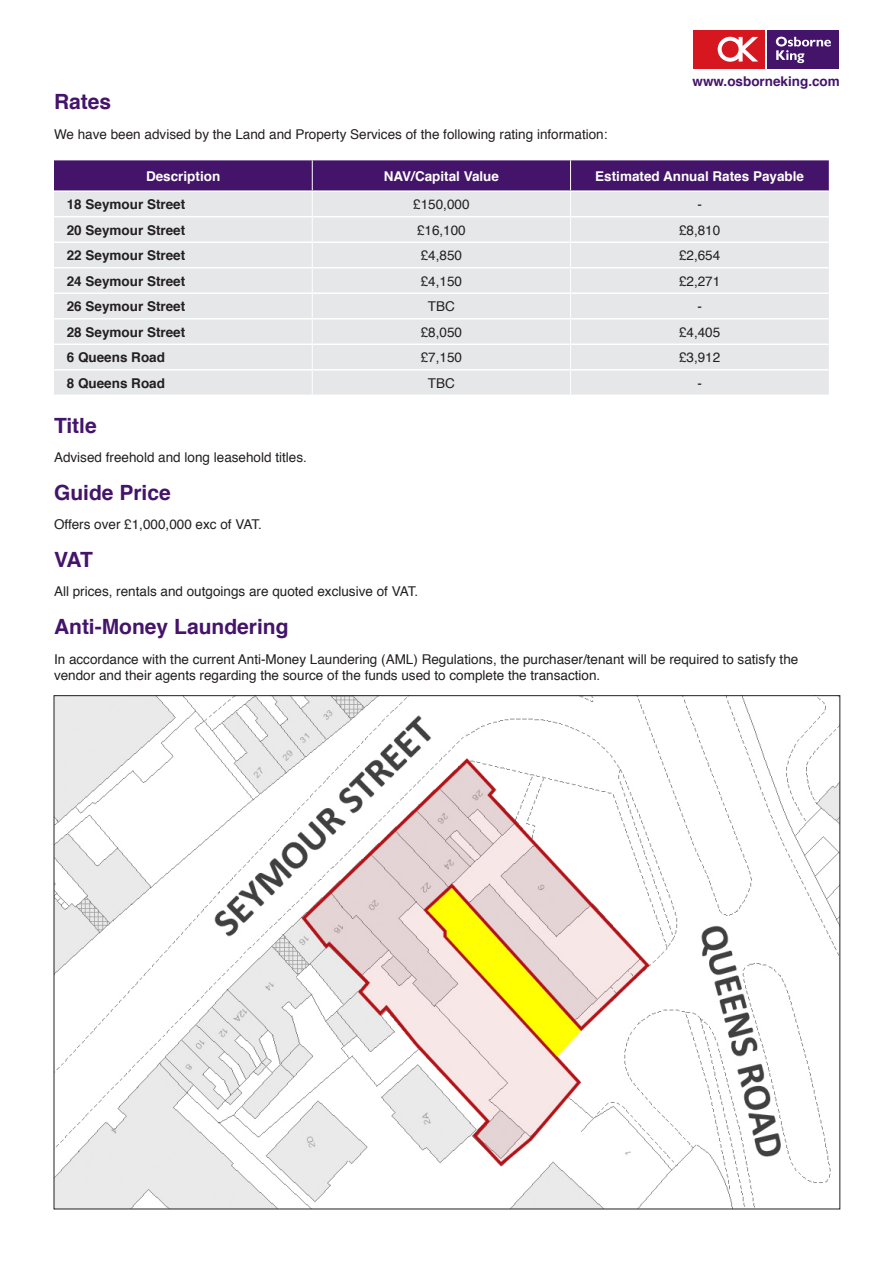
<style>
.page{position:relative;width:893px;height:1263px;background:#fff}
.page>*{position:absolute;margin:0;border:0;box-sizing:border-box;transform-origin:0 0}
.Body_Text{font:700 21px "Helvetica";color:#44146b}
.Body_Text-2{font:13.5px/16.5px "Helvetica";color:#231f20}
.tbl_-_first_column{font:700 13.5px "Helvetica";color:#231f20}
.tbl_-_detail_columns{font:13.5px "Helvetica";color:#231f20}
.tbl_-_Header{font:700 13.5px "Helvetica";color:#fff}
.t1{font:700 13.5px "Helvetica";color:#44146b}
</style>
<div class="page">
<div style="left:690px;top:27px;width:152px;height:44px;background:linear-gradient(to right,#fff,#fff)"></div>
<div style="left:767px;top:30px;width:72px;height:38px;background:#44146b"></div>
<svg style="left:776px;top:37px;width:55px;height:26px"></svg>
<div style="left:693px;top:30px;width:72px;height:38px;background:#d7171f"></div>
<svg style="left:718px;top:37px;width:40px;height:25px"></svg>
<img style="left:56px;top:697px;width:782px;height:510px">
<svg style="left:54px;top:160px;width:775px;height:235px;background:#d0cbd8"></svg>
<hr style="left:312px;top:160px;width:1px;height:30px;background:#fff">
<hr style="left:570px;top:160px;width:1px;height:30px;background:#fff">
<hr style="left:54px;top:190px;width:258px;height:2px;background:#fff">
<hr style="left:312px;top:190px;width:259px;height:2px;background:#fff">
<hr style="left:571px;top:190px;width:258px;height:2px;background:#fff">
<hr style="left:54px;top:216px;width:258px;height:1px;background:#fff">
<hr style="left:312px;top:216px;width:259px;height:1px;background:#fff">
<hr style="left:571px;top:216px;width:258px;height:1px;background:#fff">
<hr style="left:54px;top:241px;width:258px;height:2px;background:#fff">
<hr style="left:312px;top:241px;width:259px;height:2px;background:#fff">
<hr style="left:571px;top:241px;width:258px;height:2px;background:#fff">
<hr style="left:54px;top:267px;width:258px;height:1px;background:#fff">
<hr style="left:312px;top:267px;width:259px;height:1px;background:#fff">
<hr style="left:571px;top:267px;width:258px;height:1px;background:#fff">
<hr style="left:54px;top:292px;width:258px;height:2px;background:#fff">
<hr style="left:312px;top:292px;width:259px;height:2px;background:#fff">
<hr style="left:571px;top:292px;width:258px;height:2px;background:#fff">
<hr style="left:54px;top:318px;width:258px;height:1px;background:#fff">
<hr style="left:312px;top:318px;width:259px;height:1px;background:#fff">
<hr style="left:571px;top:318px;width:258px;height:1px;background:#fff">
<hr style="left:54px;top:343px;width:258px;height:2px;background:#fff">
<hr style="left:312px;top:343px;width:259px;height:2px;background:#fff">
<hr style="left:571px;top:343px;width:258px;height:2px;background:#fff">
<hr style="left:54px;top:369px;width:258px;height:1px;background:#fff">
<hr style="left:312px;top:369px;width:259px;height:1px;background:#fff">
<hr style="left:571px;top:369px;width:258px;height:1px;background:#fff">
<p class="t1" style="left:693px;top:70px;width:149px">www.osborneking.com</p>
<p class="Body_Text" style="left:54px;top:85px;width:59px">Rates</p>
<p class="Body_Text-2" style="left:54px;top:126px;width:555px">We have been advised by the Land and Property Services of the following rating information:</p>
<p class="tbl_-_Header" style="left:146px;top:165px;width:76px">Description</p>
<p class="tbl_-_Header" style="left:384px;top:165px;width:117px">NAV/Capital Value</p>
<p class="tbl_-_Header" style="left:595px;top:165px;width:210px">Estimated Annual Rates Payable</p>
<p class="tbl_-_first_column" style="left:67px;top:193px;width:120px">18 Seymour Street</p>
<p class="tbl_-_detail_columns" style="left:413px;top:194px;width:58px">£150,000</p>
<p class="tbl_-_detail_columns" style="left:697px;top:194px;width:6px">-</p>
<p class="tbl_-_first_column" style="left:67px;top:219px;width:120px">20 Seymour Street</p>
<p class="tbl_-_detail_columns" style="left:417px;top:219px;width:50px">£16,100</p>
<p class="tbl_-_detail_columns" style="left:679px;top:219px;width:43px">£8,810</p>
<p class="tbl_-_first_column" style="left:67px;top:244px;width:120px">22 Seymour Street</p>
<p class="tbl_-_detail_columns" style="left:421px;top:245px;width:43px">£4,850</p>
<p class="tbl_-_detail_columns" style="left:679px;top:245px;width:43px">£2,654</p>
<p class="tbl_-_first_column" style="left:67px;top:270px;width:120px">24 Seymour Street</p>
<p class="tbl_-_detail_columns" style="left:421px;top:270px;width:43px">£4,150</p>
<p class="tbl_-_detail_columns" style="left:679px;top:270px;width:43px">£2,271</p>
<p class="tbl_-_first_column" style="left:67px;top:295px;width:120px">26 Seymour Street</p>
<p class="tbl_-_detail_columns" style="left:428px;top:296px;width:29px">TBC</p>
<p class="tbl_-_detail_columns" style="left:697px;top:296px;width:6px">-</p>
<p class="tbl_-_first_column" style="left:67px;top:321px;width:120px">28 Seymour Street</p>
<p class="tbl_-_detail_columns" style="left:421px;top:321px;width:43px">£8,050</p>
<p class="tbl_-_detail_columns" style="left:679px;top:321px;width:43px">£4,405</p>
<p class="tbl_-_first_column" style="left:67px;top:346px;width:100px">6 Queens Road</p>
<p class="tbl_-_detail_columns" style="left:421px;top:347px;width:43px">£7,150</p>
<p class="tbl_-_detail_columns" style="left:679px;top:347px;width:43px">£3,912</p>
<p class="tbl_-_first_column" style="left:67px;top:372px;width:100px">8 Queens Road</p>
<p class="tbl_-_detail_columns" style="left:428px;top:372px;width:29px">TBC</p>
<p class="tbl_-_detail_columns" style="left:697px;top:372px;width:6px">-</p>
<h3 class="Body_Text" style="left:54px;top:408px;width:44px">Title</h3>
<p class="Body_Text-2" style="left:54px;top:449px;width:254px">Advised freehold and long leasehold titles.</p>
<h3 class="Body_Text" style="left:54px;top:475px;width:118px">Guide Price</h3>
<p class="Body_Text-2" style="left:54px;top:516px;width:209px">Offers over £1,000,000 exc of VAT.</p>
<h3 class="Body_Text" style="left:54px;top:543px;width:40px">VAT</h3>
<p class="Body_Text-2" style="left:54px;top:584px;width:366px">All prices, rentals and outgoings are quoted exclusive of VAT.</p>
<h3 class="Body_Text" style="left:54px;top:610px;width:236px">Anti-Money Laundering</h3>
<p class="Body_Text-2" style="left:54px;top:651px;width:746px">In accordance with the current Anti-Money Laundering (AML) Regulations, the purchaser/tenant will be required to satisfy the vendor and their agents regarding the source of the funds used to complete the transaction.</p>
</div>
